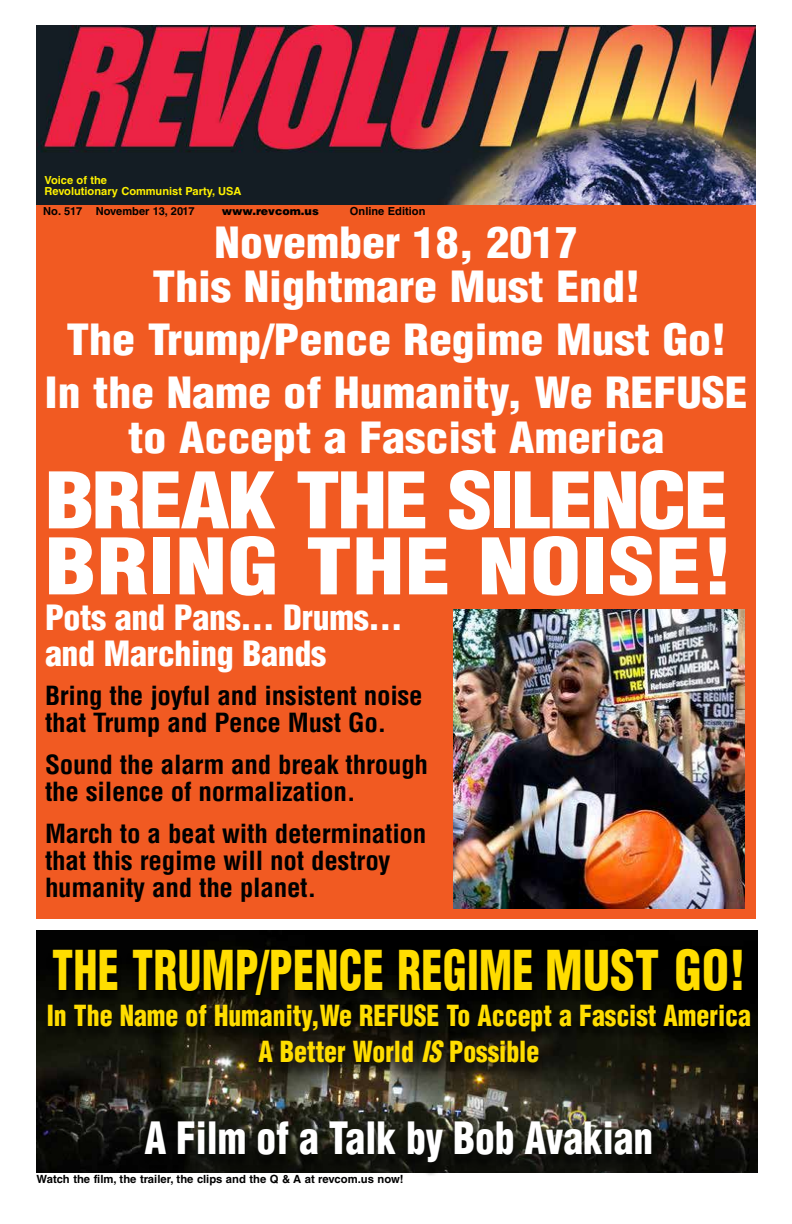
<style>
.page{position:relative;width:792px;height:1224px;background:#fff}
.page>*{position:absolute;margin:0;border:0;box-sizing:border-box;transform-origin:0 0}
.t1{font:900 condensed 76px/66px "Helvetica LT Std";letter-spacing:-.03em;color:#fff;scale:1.17 1}
.t2{font:900 condensed 53.6px "Helvetica LT Std";letter-spacing:.01em;color:#fd0;scale:.79 1}
.t3{font:900 condensed 43.5px "Helvetica LT Std";color:#fff;scale:.91 1}
.t4{font:900 condensed 42px/44px "Helvetica LT Std";color:#fff;text-align:center;scale:1.09 1}
.t5{font:900 condensed 34px/36px "Helvetica LT Std";letter-spacing:-.01em;color:#fff}
.t6{font:900 condensed 28.4px/36.1px "Helvetica LT Std";color:#fd0;text-align:center;scale:.91 1}
.t7{font:700 condensed 25.8px/26.6px "Helvetica LT Std";letter-spacing:-.01em;color:#000;scale:1.05 1}
.t8{font:700 11.3px "Helvetica LT Std";color:#000}
.t9{font:700 11.1px/11px "Helvetica LT Std";color:#fff200}
.t10{font:700 11.1px "Helvetica LT Std";color:#000}
.t11{font:900 11.1px "Helvetica LT Std";color:#000}
.s1{font-style:italic}
</style>
<div class="page">
<div style="left:36px;top:203px;width:720px;height:716px;background:#f15a22"></div>
<img style="left:36px;top:25px;width:720px;height:179px">
<div style="left:36px;top:930px;width:721px;height:242px;background:#020200"></div>
<div style="left:41px;top:952px;width:713px;height:225px;background:#000;opacity:.55"></div>
<div style="left:51px;top:948px;width:68px;height:44px;background:#010101"></div>
<svg style="left:131px;top:947px;width:253px;height:147px;background:#19170e"></svg>
<svg style="left:397px;top:947px;width:70px;height:147px;background:#161610"></svg>
<div style="left:468px;top:949px;width:10px;height:42px;border:2px solid #000"></div>
<div style="left:479px;top:948px;width:55px;height:44px;background:#000"></div>
<div style="left:546px;top:947px;width:114px;height:46px;background:#010100"></div>
<div style="left:674px;top:947px;width:70px;height:46px;background:#000"></div>
<img style="left:454px;top:610px;width:290px;height:299px">
<p class="t9" style="left:45px;top:174px;width:198px">Voice of the<br>Revolutionary Communist Party, USA</p>
<p class="t10" style="left:43px;top:205px;width:153px">No. 517 November 13, 2017</p>
<p class="t11" style="left:222px;top:204px;width:99px">www.revcom.us</p>
<p class="t10" style="left:350px;top:205px;width:77px">Online Edition</p>
<h3 class="t4" style="left:152px;top:221px;width:449px">November 18, 2017<br>This Nightmare Must End!</h3>
<h3 class="t4" style="left:45px;top:313px;width:646px;line-height:53px">The Trump/Pence Regime Must Go!<br>In the Name of Humanity, We REFUSE</h3>
<h3 class="t4" style="left:128px;top:416px;width:493px">to Accept a Fascist America</h3>
<h1 class="t1" style="left:45px;top:467px;width:589px">BREAK THE SILENCE<br>BRING THE NOISE!</h1>
<h3 class="t5" style="left:45px;top:600px;width:359px">Pots and Pans… Drums… and Marching Bands</h3>
<p class="t7" style="left:45px;top:682px;width:361px">Bring the joyful and insistent noise that Trump and Pence Must Go.</p>
<p class="t7" style="left:45px;top:751px;width:366px">Sound the alarm and break through the silence of normalization.</p>
<p class="t7" style="left:45px;top:821px;width:365px">March to a beat with determination that this regime will not destroy humanity and the planet.</p>
<h2 class="t2" style="left:52px;top:936px;width:879px">THE TRUMP/PENCE REGIME MUST GO!</h2>
<p class="t6" style="left:47px;top:997px;width:775px">In The Name of Humanity,We REFUSE To Accept a Fascist America<br>A Better World <span class="s1">IS</span> Possible</p>
<h3 class="t3" style="left:144px;top:1111px;width:561px">A Film of a Talk by Bob Avakian</h3>
<p class="t8" style="left:37px;top:1172px;width:369px">Watch the film, the trailer, the clips and the Q &amp; A at revcom.us now!</p>
</div>
